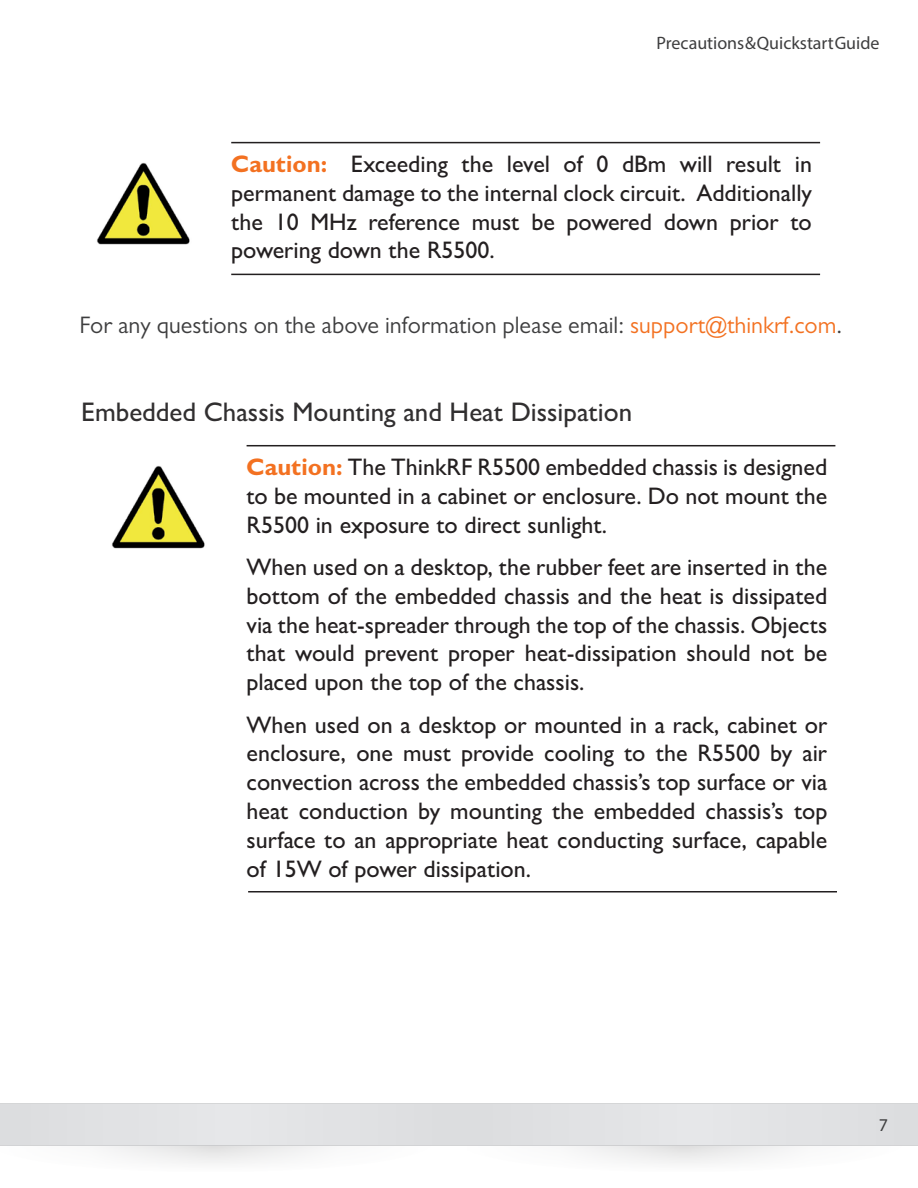
<style>
.page{position:relative;width:918px;height:1188px;background:#fff}
.page>*{position:absolute;margin:0;border:0;box-sizing:border-box;transform-origin:0 0}
.t1{font:500 27px "Gill Sans MT Pro";color:#312f30}
.t2{font:500 24px/28.8px "Gill Sans MT Pro";color:#231f20;text-align:justify}
.t3{font:24px "Gill Sans MT Pro";color:#3e3e3f}
.t4{font:18px "Myriad Pro";color:#3e3e3f}
.s1{font-weight:700;color:#f37121}
.s2{color:#f37121}
</style>
<div class="page">
<svg style="left:105px;top:1146px;width:218px;height:18px"></svg>
<svg style="left:460px;top:1112px;width:443px;height:60px"></svg>
<hr style="left:0;top:1103px;width:918px;height:2px;background:#c7c8ca">
<hr style="left:0;top:1144px;width:918px;height:2px;background:#c7c8ca">
<div style="left:0;top:1105px;width:918px;height:39px;background:#e1e2e4"></div>
<hr style="left:231px;top:142px;width:589px;height:1px;background:#231f20">
<hr style="left:231px;top:274px;width:589px;height:1px;background:#231f20">
<img style="left:97px;top:162px;width:93px;height:83px">
<hr style="left:247px;top:445px;width:588px;height:1px;background:#231f20">
<hr style="left:248px;top:891px;width:589px;height:2px;background:#231f20">
<img style="left:112px;top:466px;width:93px;height:83px">
<p class="t4" style="left:657px;top:32px;width:224px">Precautions &amp; Quickstart Guide</p>
<p class="t2" style="left:231px;top:149px;width:582px"><span class="s1">Caution:</span> Exceeding the level of 0 dBm will result in permanent damage to the internal clock circuit. Additionally the 10 MHz reference must be powered down prior to powering down the R5500.</p>
<p class="t3" style="left:79px;top:310px;width:764px">For any questions on the above information please email: <span class="s2">support@thinkrf.com</span>.</p>
<p class="t1" style="left:81px;top:396px;width:553px">Embedded Chassis Mounting and Heat Dissipation</p>
<p class="t2" style="left:247px;top:452px;width:582px"><span class="s1">Caution:</span> The ThinkRF R5500 embedded chassis is designed to be mounted in a cabinet or enclosure. Do not mount the R5500 in exposure to direct sunlight.</p>
<p class="t2" style="left:247px;top:552px;width:582px">When used on a desktop, the rubber feet are inserted in the bottom of the embedded chassis and the heat is dissipated via the heat-spreader through the top of the chassis. Objects that would prevent proper heat-dissipation should not be placed upon the top of the chassis.</p>
<p class="t2" style="left:247px;top:710px;width:582px">When used on a desktop or mounted in a rack, cabinet or enclosure, one must provide cooling to the R5500 by air convection across the embedded chassis’s top surface or via heat conduction by mounting the embedded chassis’s top surface to an appropriate heat conducting surface, capable of 15W of power dissipation.</p>
<p class="t4" style="left:879px;top:1114px;width:11px">7</p>
</div>
